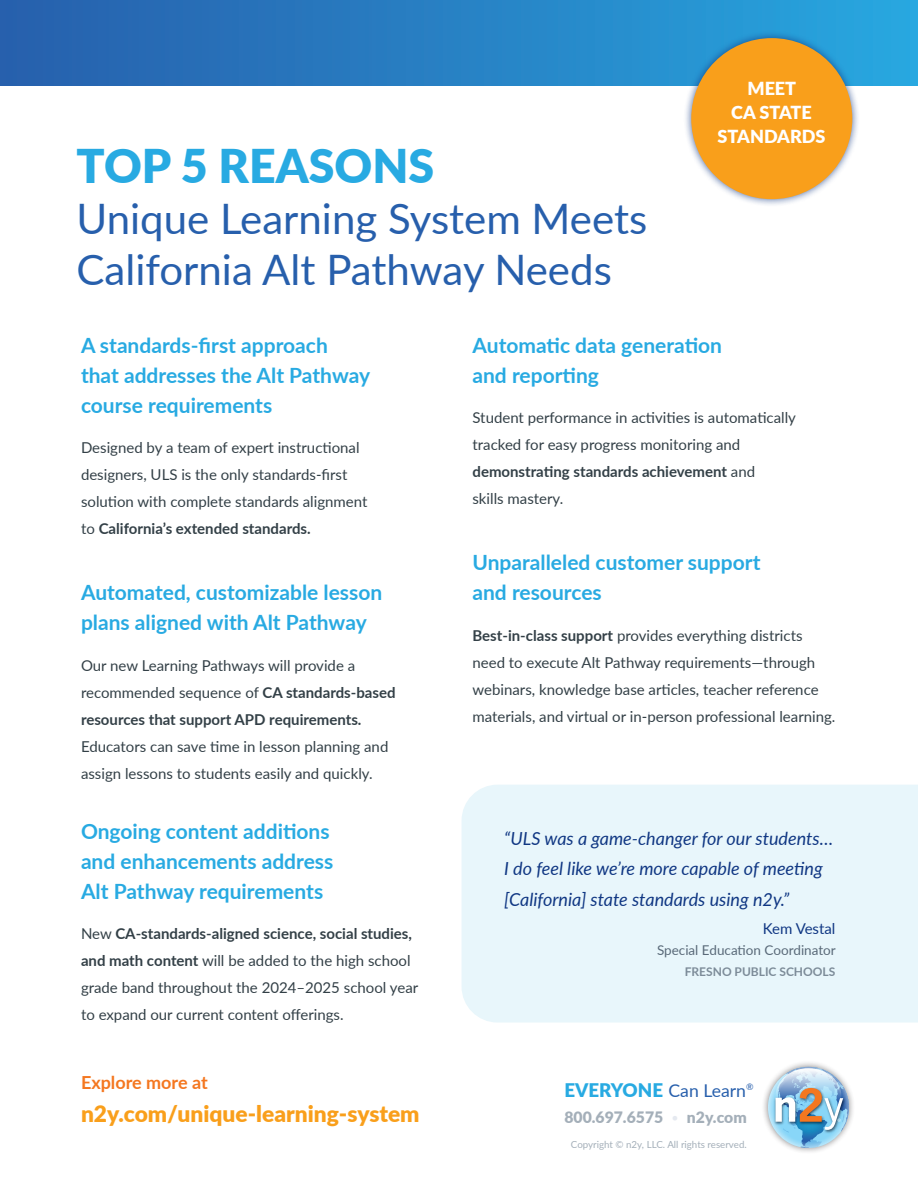
<style>
.page{position:relative;width:918px;height:1188px;background:#fff}
.page>*{position:absolute;margin:0;border:0;box-sizing:border-box;transform-origin:0 0}
.t1{font:900 46.5px "Lato";color:#28aae2}
.t2{font:42px/51px "Lato";color:#275fac}
.t3{font:900 22.65px "Lato";color:#f99f1b}
.t4{font:700 21px/30px "Lato";color:#28aae2}
.t5{font:900 18.75px "Lato";color:#28aae2}
.t6{font:italic 18px/30px "Lato";color:#103783}
.t7{font:900 18px/24px "Lato";color:#fff;text-align:center}
.t8{font:700 18px "Lato";color:#f47720}
.t9{font:900 15.75px "Lato";color:#a4afb9}
.t10{font:15px/27px "Lato";color:#334047}
.t11{font:15px "Lato";color:#103783}
.t12{font:13.5px "Lato";color:#596978}
.t13{font:700 12px "Lato";color:#7c8b98}
.t14{font:9.75px "Lato";color:#a4afb9}
.s1{font-weight:700}
.s2{font-weight:400;font-size:17.7px;color:#275fac}
.s3{font-weight:300;color:#e5e9f0}
</style>
<div class="page">
<div style="left:462px;top:785px;width:456px;height:238px;background:#e8f6fb"></div>
<div style="left:761px;top:1060px;width:94px;height:94px;background:#231f20;opacity:.5"></div>
<img style="left:772px;top:1085px;width:4px;height:50px">
<img style="left:776px;top:1067px;width:73px;height:81px">
<div style="left:0;top:0;width:918px;height:85px;background:linear-gradient(to right,#275eab,#28a7df)"></div>
<div style="left:683px;top:30px;width:178px;height:178px;background:#103783;opacity:.75"></div>
<div style="left:691px;top:38px;width:161px;height:161px;background:#f99f1b;border-radius:50%"></div>
<h1 class="t1" style="left:76px;top:131px;width:359px">TOP 5 REASONS</h1>
<h2 class="t2" style="left:77px;top:191px;width:572px">Unique Learning System Meets<br>California Alt Pathway Needs</h2>
<p class="t7" style="left:718px;top:76px;width:109px">MEET<br>CA STATE<br>STANDARDS</p>
<h3 class="t4" style="left:81px;top:329px;width:291px">A standards-first approach that addresses the Alt Pathway course requirements</h3>
<p class="t10" style="left:81px;top:434px;width:288px">Designed by a team of expert instructional designers, ULS is the only standards-first solution with complete standards alignment to <span class="s1">California’s extended standards.</span></p>
<h3 class="t4" style="left:81px;top:577px;width:303px">Automated, customizable lesson plans aligned with Alt Pathway</h3>
<p class="t10" style="left:81px;top:651px;width:316px">Our new Learning Pathways will provide a recommended sequence of <span class="s1">CA standards-based resources that support APD requirements.</span></p>
<p class="t10" style="left:81px;top:732px;width:309px">Educators can save time in lesson planning and assign lessons to students easily and quickly.</p>
<h3 class="t4" style="left:81px;top:815px;width:254px">Ongoing content additions and enhancements address<br>Alt Pathway requirements</h3>
<p class="t10" style="left:81px;top:920px;width:339px">New <span class="s1">CA-standards-aligned science, social studies, and math content</span> will be added to the high school grade band throughout the 2024–2025 school year to expand our current content offerings.</p>
<p class="t8" style="left:81px;top:1069px;width:128px">Explore more at</p>
<h3 class="t3" style="left:81px;top:1097px;width:340px">n2y.com/unique-learning-system</h3>
<h3 class="t4" style="left:472px;top:329px;width:251px">Automatic data generation and reporting</h3>
<p class="t10" style="left:472px;top:404px;width:325px">Student performance in activities is automatically tracked for easy progress monitoring and <span class="s1">demonstrating standards achievement</span> and<br>skills mastery.</p>
<h3 class="t4" style="left:472px;top:547px;width:290px">Unparalleled customer support and resources</h3>
<p class="t10" style="left:472px;top:621px;width:364px"><span class="s1">Best-in-class support</span> provides everything districts need to execute Alt Pathway requirements—through webinars, knowledge base articles, teacher reference materials, and virtual or in-person professional learning.</p>
<p class="t6" style="left:504px;top:823px;width:330px">“ULS was a game-changer for our students…<br>I do feel like we’re more capable of meeting [California] state standards using n2y.”</p>
<p class="t11" style="left:763px;top:918px;width:74px">Kem Vestal</p>
<p class="t12" style="left:657px;top:940px;width:180px">Special Education Coordinator</p>
<p class="t13" style="left:685px;top:963px;width:152px">FRESNO PUBLIC SCHOOLS</p>
<p class="t5" style="left:565px;top:1076px;width:191px">EVERYONE <span class="s2">Can Learn</span><sup>®</sup></p>
<p class="t9" style="left:564px;top:1105px;width:184px">800.697.6575 <span class="s3">•</span> n2y.com</p>
<p class="t14" style="left:571px;top:1137px;width:177px">Copyright © n2y, LLC. All rights reserved.</p>
</div>
